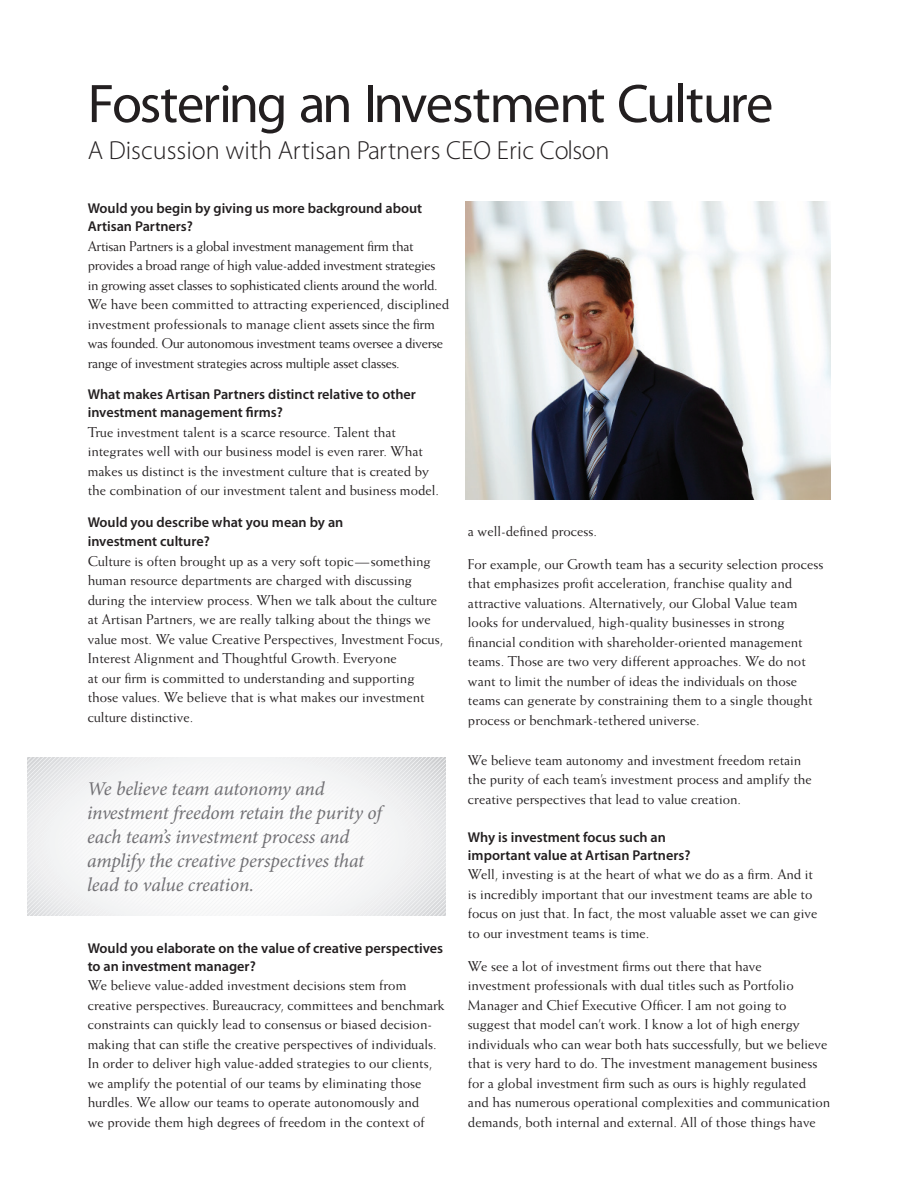
<style>
.page{position:relative;width:918px;height:1188px;background:#fff}
.page>*{position:absolute;margin:0;border:0;box-sizing:border-box;transform-origin:0 0}
.t1{font:54.75px "Myriad Pro";letter-spacing:-.04em;color:#231f20}
.t2{font:300 26.25px "Myriad Pro";color:#231f20}
.t3{font:italic 19.5px/24px "Minion Pro";letter-spacing:-.01em;color:#717074}
.t4{font:14.25px/19.5px "Weiss Std";color:#231f20}
.t5{font:14.25px/19.5px "Weiss Std";letter-spacing:-.025em;color:#231f20}
.t6{font:600 14.25px/18px "Myriad Pro";color:#231f20}
</style>
<div class="page">
<svg style="left:27px;top:758px;width:419px;height:157px"></svg>
<img style="left:465px;top:201px;width:366px;height:298px">
<h1 class="t1" style="left:88px;top:83px;width:687px">Fostering an Investment Culture</h1>
<h2 class="t2" style="left:88px;top:140px;width:523px">A Discussion with Artisan Partners CEO Eric Colson</h2>
<p class="t6" style="left:88px;top:201px;width:336px">Would you begin by giving us more background about<br>Artisan Partners?</p>
<p class="t5" style="left:88px;top:237px;width:363px">Artisan Partners is a global investment management firm that provides a broad range of high value-added investment strategies in growing asset classes to sophisticated clients around the world.<br>We have been committed to attracting experienced, disciplined investment professionals to manage client assets since the firm was founded. Our autonomous investment teams oversee a diverse range of investment strategies across multiple asset classes.</p>
<p class="t6" style="left:88px;top:387px;width:330px">What makes Artisan Partners distinct relative to other investment management firms?</p>
<p class="t4" style="left:88px;top:423px;width:353px">True investment talent is a scarce resource. Talent that integrates well with our business model is even rarer. What makes us distinct is the investment culture that is created by the combination of our investment talent and business model.</p>
<p class="t6" style="left:88px;top:514px;width:257px;line-height:19.5px">Would you describe what you mean by an investment culture?</p>
<p class="t4" style="left:88px;top:552px;width:357px">Culture is often brought up as a very soft topic—something human resource departments are charged with discussing during the interview process. When we talk about the culture at Artisan Partners, we are really talking about the things we value most. We value Creative Perspectives, Investment Focus, Interest Alignment and Thoughtful Growth. Everyone<br>at our firm is committed to understanding and supporting those values. We believe that is what makes our investment culture distinctive.</p>
<h3 class="t3" style="left:87px;top:779px;width:296px">We believe team autonomy and investment freedom retain the purity of each team’s investment process and amplify the creative perspectives that lead to value creation.</h3>
<p class="t6" style="left:88px;top:940px;width:357px">Would you elaborate on the value of creative perspectives to an investment manager?</p>
<p class="t4" style="left:88px;top:977px;width:359px">We believe value-added investment decisions stem from creative perspectives. Bureaucracy, committees and benchmark constraints can quickly lead to consensus or biased decision&shy;making that can stifle the creative perspectives of individuals.<br>In order to deliver high value-added strategies to our clients, we amplify the potential of our teams by eliminating those hurdles. We allow our teams to operate autonomously and<br>we provide them high degrees of freedom in the context of</p>
<p class="t4" style="left:468px;top:522px;width:131px">a well-defined process.</p>
<p class="t4" style="left:468px;top:555px;width:357px">For example, our Growth team has a security selection process that emphasizes profit acceleration, franchise quality and attractive valuations. Alternatively, our Global Value team looks for undervalued, high-quality businesses in strong financial condition with shareholder-oriented management teams. Those are two very different approaches. We do not want to limit the number of ideas the individuals on those teams can generate by constraining them to a single thought process or benchmark-tethered universe.</p>
<p class="t4" style="left:468px;top:751px;width:345px">We believe team autonomy and investment freedom retain the purity of each team’s investment process and amplify the creative perspectives that lead to value creation.</p>
<p class="t6" style="left:468px;top:829px;width:224px">Why is investment focus such an important value at Artisan Partners?</p>
<p class="t4" style="left:468px;top:866px;width:351px">Well, investing is at the heart of what we do as a firm. And it is incredibly important that our investment teams are able to focus on just that. In fact, the most valuable asset we can give to our investment teams is time.</p>
<p class="t4" style="left:468px;top:957px;width:364px">We see a lot of investment firms out there that have<br>investment professionals with dual titles such as Portfolio Manager and Chief Executive Officer. I am not going to suggest that model can’t work. I know a lot of high energy individuals who can wear both hats successfully, but we believe that is very hard to do. The investment management business for a global investment firm such as ours is highly regulated and has numerous operational complexities and communication demands, both internal and external. All of those things have</p>
</div>
